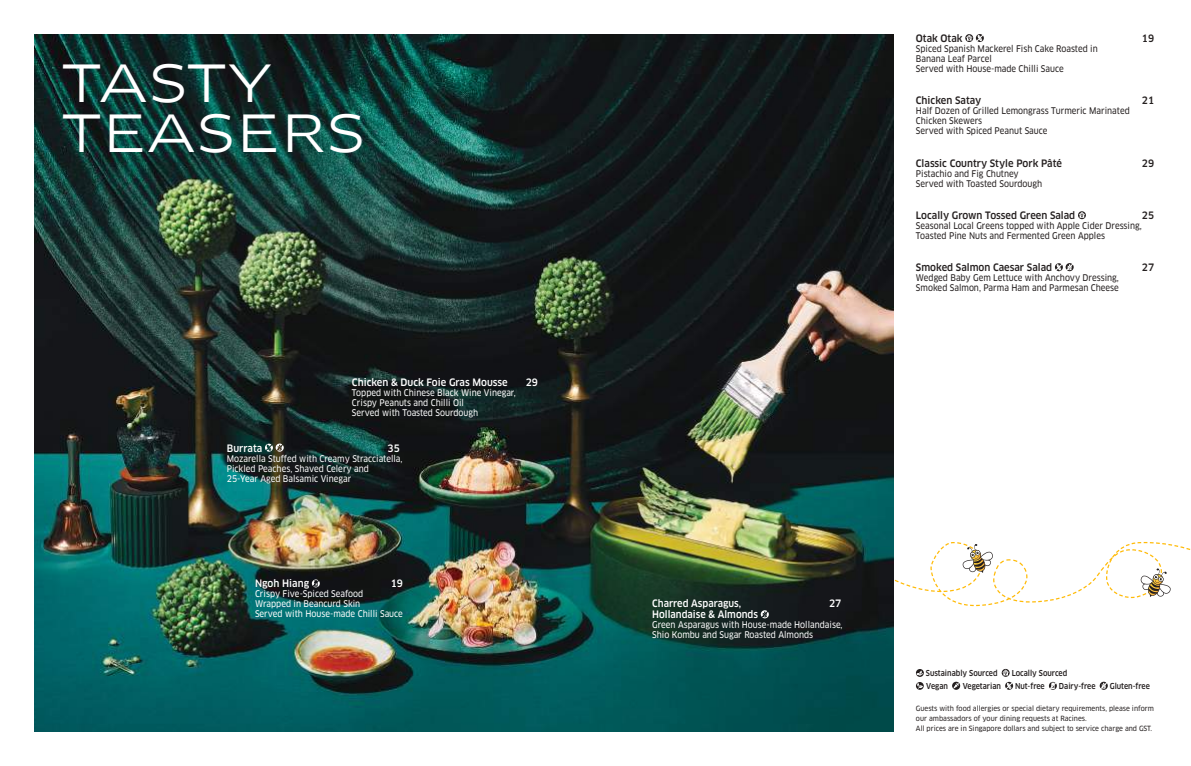
<style>
.page{position:relative;width:1191px;height:766px;background:#fff}
.page>*{position:absolute;margin:0;border:0;box-sizing:border-box;transform-origin:0 0}
.t1{font:50px/50px "Clan OT Extd";letter-spacing:.01em;color:#fff;scale:.95 1}
.t2{font:500 10px "Clan OT";color:#241f1f;scale:.95 1}
.t3{font:500 10px "Clan OT";color:#fff;scale:.95 1}
.t4{font:500 10px "Clan OT";color:#fff;scale:.93 1}
.t5{font:9px/10px "Clan OT News";color:#241f1f;scale:.9 1}
.t6{font:9px/10px "Clan OT News";color:#fff;scale:.9 1}
.t7{font:500 8px "Clan OT";color:#241f1f;scale:.9 1}
.t8{font:7px/10px "Clan OT News";color:#241f1f;scale:.95 1}
</style>
<div class="page">
<img style="left:34px;top:34px;width:859px;height:697px">
<svg style="left:893px;top:541px;width:298px;height:65px"></svg>
<svg style="left:760px;top:610px;width:9px;height:8px"></svg>
<svg style="left:265px;top:443px;width:19px;height:8px"></svg>
<svg style="left:312px;top:579px;width:8px;height:8px"></svg>
<svg style="left:916px;top:669px;width:8px;height:20px"></svg>
<svg style="left:952px;top:681px;width:8px;height:8px"></svg>
<svg style="left:1001px;top:668px;width:12px;height:21px"></svg>
<svg style="left:1049px;top:681px;width:7px;height:8px"></svg>
<svg style="left:1099px;top:681px;width:8px;height:8px"></svg>
<svg style="left:965px;top:34px;width:19px;height:8px"></svg>
<svg style="left:1078px;top:211px;width:8px;height:8px"></svg>
<svg style="left:1055px;top:263px;width:18px;height:8px"></svg>
<h1 class="t1" style="left:62px;top:58px;width:321px">TASTY<br>TEASERS</h1>
<p class="t3" style="left:352px;top:376px;width:165px">Chicken &amp; Duck Foie Gras Mousse</p>
<p class="t3" style="left:526px;top:376px;width:14px">29</p>
<p class="t6" style="left:352px;top:388px;width:184px">Topped with Chinese Black Wine Vinegar,<br>Crispy Peanuts and Chilli Oil<br>Served with Toasted Sourdough</p>
<p class="t3" style="left:227px;top:442px;width:39px">Burrata</p>
<p class="t3" style="left:387px;top:442px;width:14px">35</p>
<p class="t6" style="left:227px;top:453px;width:197px">Mozarella Stuffed with Creamy Stracciatella,<br>Pickled Peaches, Shaved Celery and<br>25-Year Aged Balsamic Vinegar</p>
<p class="t3" style="left:255px;top:577px;width:58px">Ngoh Hiang</p>
<p class="t3" style="left:391px;top:577px;width:14px">19</p>
<p class="t6" style="left:255px;top:589px;width:166px">Crispy Five-Spiced Seafood<br>Wrapped in Beancurd Skin<br>Served with House-made Chilli Sauce</p>
<p class="t2" style="left:916px;top:32px;width:51px">Otak Otak</p>
<p class="t2" style="left:1141px;top:32px;width:14px">19</p>
<p class="t5" style="left:916px;top:44px;width:204px">Spiced Spanish Mackerel Fish Cake Roasted in<br>Banana Leaf Parcel<br>Served with House-made Chilli Sauce</p>
<p class="t2" style="left:916px;top:94px;width:70px">Chicken Satay</p>
<p class="t2" style="left:1141px;top:94px;width:14px">21</p>
<p class="t5" style="left:916px;top:106px;width:239px">Half Dozen of Grilled Lemongrass Turmeric Marinated<br>Chicken Skewers<br>Served with Spiced Peanut Sauce</p>
<p class="t2" style="left:916px;top:157px;width:155px">Classic Country Style Pork Pâté</p>
<p class="t2" style="left:1141px;top:157px;width:14px">29</p>
<p class="t5" style="left:916px;top:169px;width:142px">Pistachio and Fig Chutney<br>Served with Toasted Sourdough</p>
<p class="t2" style="left:916px;top:209px;width:169px">Locally Grown Tossed Green Salad</p>
<p class="t2" style="left:1141px;top:209px;width:14px">25</p>
<p class="t5" style="left:916px;top:221px;width:252px">Seasonal Local Greens topped with Apple Cider Dressing,<br>Toasted Pine Nuts and Fermented Green Apples</p>
<p class="t2" style="left:916px;top:261px;width:145px">Smoked Salmon Caesar Salad</p>
<p class="t2" style="left:1141px;top:261px;width:14px">27</p>
<p class="t5" style="left:916px;top:273px;width:227px">Wedged Baby Gem Lettuce with Anchovy Dressing,<br>Smoked Salmon, Parma Ham and Parmesan Cheese</p>
<p class="t4" style="left:652px;top:597px;width:97px">Charred Asparagus,</p>
<p class="t3" style="left:829px;top:597px;width:14px">27</p>
<p class="t4" style="left:652px;top:608px;width:115px">Hollandaise &amp; Almonds</p>
<p class="t6" style="left:652px;top:620px;width:213px">Green Asparagus with House-made Hollandaise,<br>Shio Kombu and Sugar Roasted Almonds</p>
<p class="t7" style="left:926px;top:668px;width:81px">Sustainably Sourced</p>
<p class="t7" style="left:1011px;top:668px;width:63px">Locally Sourced</p>
<p class="t7" style="left:926px;top:681px;width:26px">Vegan</p>
<p class="t7" style="left:962px;top:681px;width:44px">Vegetarian</p>
<p class="t7" style="left:1015px;top:681px;width:34px">Nut-free</p>
<p class="t7" style="left:1059px;top:681px;width:42px">Dairy-free</p>
<p class="t7" style="left:1109px;top:681px;width:46px">Gluten-free</p>
<p class="t8" style="left:916px;top:703px;width:252px">Guests with food allergies or special dietary requirements, please inform our ambassadors of your dining requests at Racines.<br>All prices are in Singapore dollars and subject to service charge and GST.</p>
</div>
